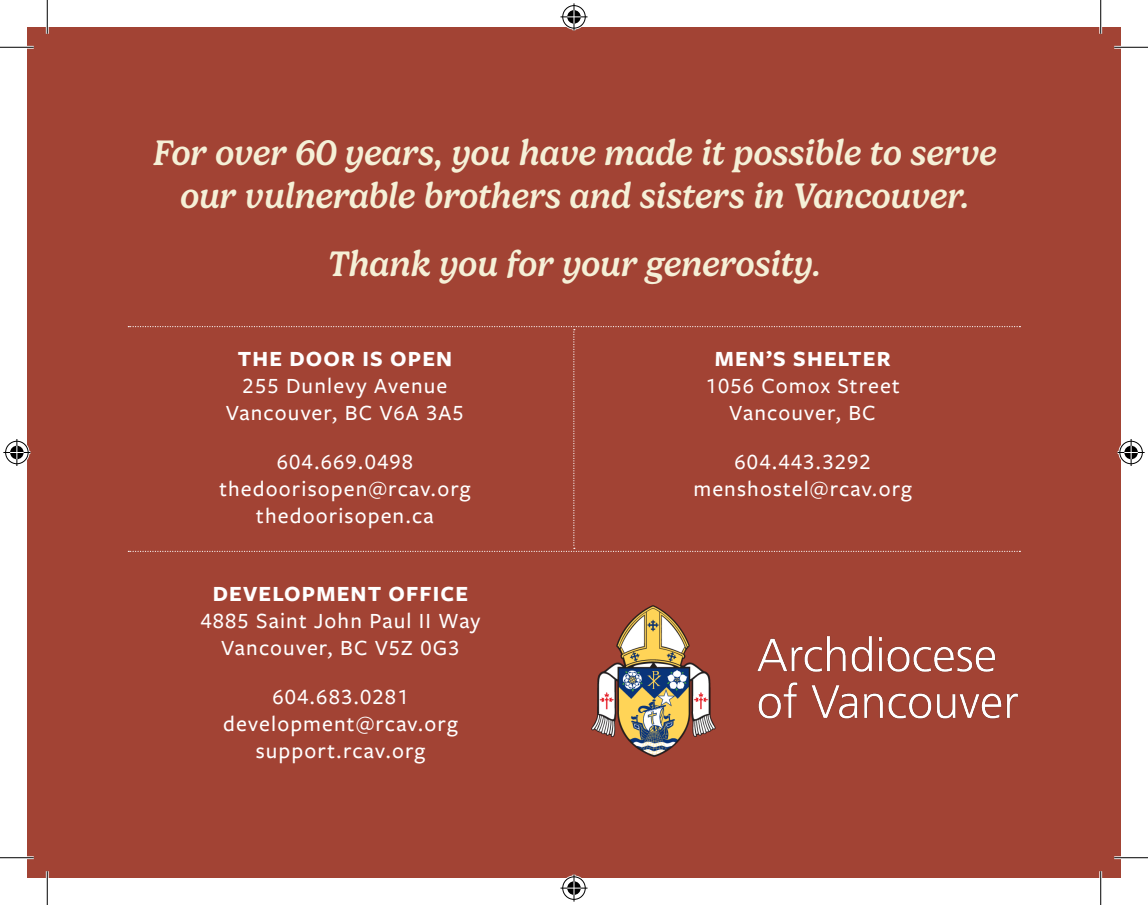
<style>
.page{position:relative;width:1148px;height:905px;background:#fff}
.page>*{position:absolute;margin:0;border:0;box-sizing:border-box;transform-origin:0 0}
.t1{font:italic 500 36px/43.2px "Gelica";color:#f5f0d7;text-align:center}
.t2{font:500 22.5px/27px "Freight Sans Pro";letter-spacing:.05em;color:#fff;text-align:center}
.t3{font:700 22.5px "Freight Sans Pro";letter-spacing:.05em;color:#fff}
</style>
<div class="page">
<div style="left:27px;top:27px;width:1093px;height:851px;background:#a24334"></div>
<img style="left:591px;top:605px;width:427px;height:152px">
<svg style="left:128px;top:326px;width:892px;height:226px"></svg>
<hr style="left:0;top:46px;width:34px;height:3px;background:#fff">
<hr style="left:1114px;top:46px;width:34px;height:3px;background:#fff">
<hr style="left:0;top:856px;width:34px;height:3px;background:#fff">
<hr style="left:1114px;top:856px;width:34px;height:3px;background:#fff">
<hr style="left:46px;top:0;width:3px;height:34px;background:#fff">
<hr style="left:46px;top:871px;width:3px;height:33px;background:#fff">
<hr style="left:1099px;top:0;width:3px;height:34px;background:#fff">
<hr style="left:1099px;top:871px;width:3px;height:33px;background:#fff">
<hr style="left:0;top:47px;width:34px;height:1px;background:#000">
<hr style="left:1114px;top:47px;width:34px;height:1px;background:#000">
<hr style="left:0;top:857px;width:34px;height:1px;background:#000">
<hr style="left:1114px;top:857px;width:34px;height:1px;background:#000">
<hr style="left:47px;top:0;width:1px;height:34px;background:#000">
<hr style="left:47px;top:871px;width:1px;height:33px;background:#000">
<hr style="left:1100px;top:0;width:1px;height:34px;background:#000">
<hr style="left:1100px;top:871px;width:1px;height:33px;background:#000">
<svg style="left:560px;top:3px;width:27px;height:27px"></svg>
<svg style="left:560px;top:874px;width:27px;height:27px"></svg>
<svg style="left:3px;top:439px;width:27px;height:27px"></svg>
<svg style="left:1117px;top:439px;width:27px;height:27px"></svg>
<h1 class="t1" style="left:152px;top:131px;width:845px">For over 60 years, you have made it possible to serve our vulnerable brothers and sisters in Vancouver.</h1>
<h1 class="t1" style="left:327px;top:242px;width:494px">Thank you for your generosity.</h1>
<p class="t3" style="left:238px;top:343px;width:216px">THE DOOR IS OPEN</p>
<p class="t2" style="left:226px;top:371px;width:239px">255 Dunlevy Avenue<br>Vancouver, BC V6A 3A5</p>
<p class="t2" style="left:219px;top:447px;width:253px">604.669.0498 thedoorisopen@rcav.org thedoorisopen.ca</p>
<p class="t3" style="left:213px;top:578px;width:257px">DEVELOPMENT OFFICE</p>
<p class="t2" style="left:200px;top:606px;width:281px">4885 Saint John Paul II Way<br>Vancouver, BC V5Z 0G3</p>
<p class="t2" style="left:223px;top:681px;width:236px">604.683.0281 development@rcav.org support.rcav.org</p>
<p class="t3" style="left:714px;top:343px;width:177px">MEN’S SHELTER</p>
<p class="t2" style="left:705px;top:371px;width:195px">1056 Comox Street<br>Vancouver, BC</p>
<p class="t2" style="left:693px;top:447px;width:220px">604.443.3292 menshostel@rcav.org</p>
</div>
